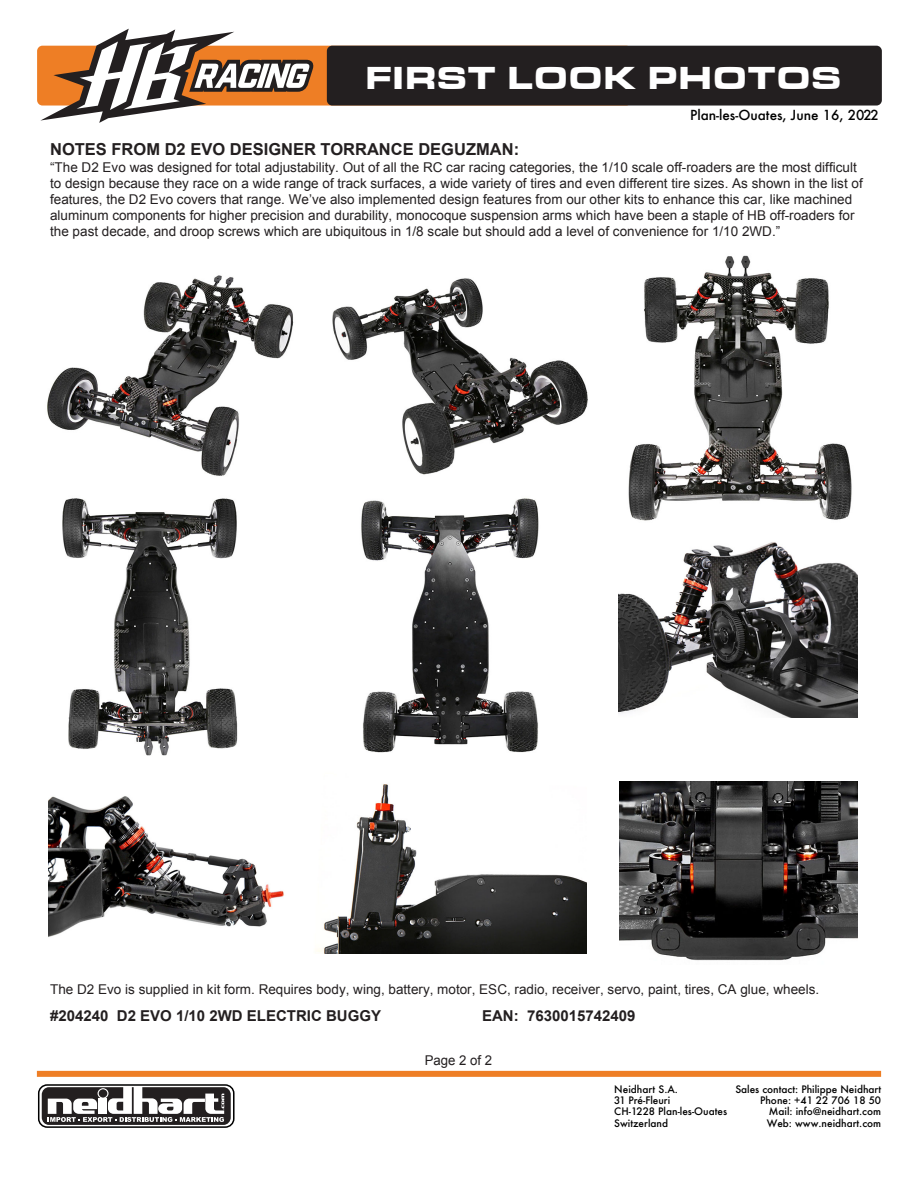
<style>
.page{position:relative;width:918px;height:1188px;background:#fff}
.page>*{position:absolute;margin:0;border:0;box-sizing:border-box;transform-origin:0 0}
.t1{font:32.85px "Microgramma DEE Bold Exte";letter-spacing:.075em;color:#fff}
.t2{font:700 16.5px "Arial";color:#231f20}
.t3{font:700 15px "Arial";color:#231f20}
.t4{font:13.5px/16.2px "Arial";color:#231f20}
.t5{font:500 13.5px "Futura";color:#000}
.t6{font:500 10.05px/11.2px "Futura";color:#000}
</style>
<div class="page">
<div style="left:37px;top:46px;width:595px;height:60px;background:#ee7e25;border-radius:5px"></div>
<div style="left:327px;top:46px;width:555px;height:60px;background:#231f20;border-radius:5px"></div>
<svg style="left:40px;top:29px;width:274px;height:94px"></svg>
<svg style="left:38px;top:1084px;width:197px;height:44px"></svg>
<div style="left:37px;top:1071px;width:844px;height:6px;background:#ee7e25"></div>
<img style="left:47px;top:275px;width:247px;height:201px">
<img style="left:332px;top:278px;width:256px;height:197px">
<img style="left:628px;top:255px;width:224px;height:266px">
<img style="left:361px;top:498px;width:178px;height:255px">
<img style="left:62px;top:498px;width:176px;height:258px">
<img style="left:619px;top:542px;width:238px;height:176px">
<img style="left:316px;top:784px;width:270px;height:170px">
<img style="left:619px;top:781px;width:238px;height:180px">
<img style="left:48px;top:796px;width:236px;height:141px">
<h1 class="t1" style="left:366px;top:56px;width:476px">FIRST LOOK PHOTOS</h1>
<p class="t5" style="left:690px;top:106px;width:190px">Plan-les-Ouates, June 16, 2022</p>
<p class="t2" style="left:50px;top:139px;width:471px">NOTES FROM D2 EVO DESIGNER TORRANCE DEGUZMAN:</p>
<p class="t4" style="left:50px;top:159px;width:814px">“The D2 Evo was designed for total adjustability. Out of all the RC car racing categories, the 1/10 scale off-roaders are the most difficult to design because they race on a wide range of track surfaces, a wide variety of tires and even different tire sizes. As shown in the list of features, the D2 Evo covers that range. We’ve also implemented design features from our other kits to enhance this car, like machined aluminum components for higher precision and durability, monocoque suspension arms which have been a staple of HB off-roaders for the past decade, and droop screws which are ubiquitous in 1/8 scale but should add a level of convenience for 1/10 2WD.”</p>
<p class="t4" style="left:50px;top:981px;width:771px">The D2 Evo is supplied in kit form. Requires body, wing, battery, motor, ESC, radio, receiver, servo, paint, tires, CA glue, wheels.</p>
<p class="t3" style="left:50px;top:1006px;width:332px">#204240 D2 EVO 1/10 2WD ELECTRIC BUGGY</p>
<p class="t3" style="left:482px;top:1006px;width:155px">EAN: 7630015742409</p>
<p class="t4" style="left:425px;top:1053px;width:69px">Page 2 of 2</p>
<p class="t6" style="left:614px;top:1083px;width:114px">Neidhart S.A.<br>31 Pré-Fleuri<br>CH-1228 Plan-les-Ouates<br>Switzerland</p>
<p class="t6" style="left:735px;top:1083px;width:147px;text-align:right">Sales contact: Philippe Neidhart<br>Phone: +41 22 706 18 50<br>Mail: info@neidhart.com<br>Web: www.neidhart.com</p>
</div>
